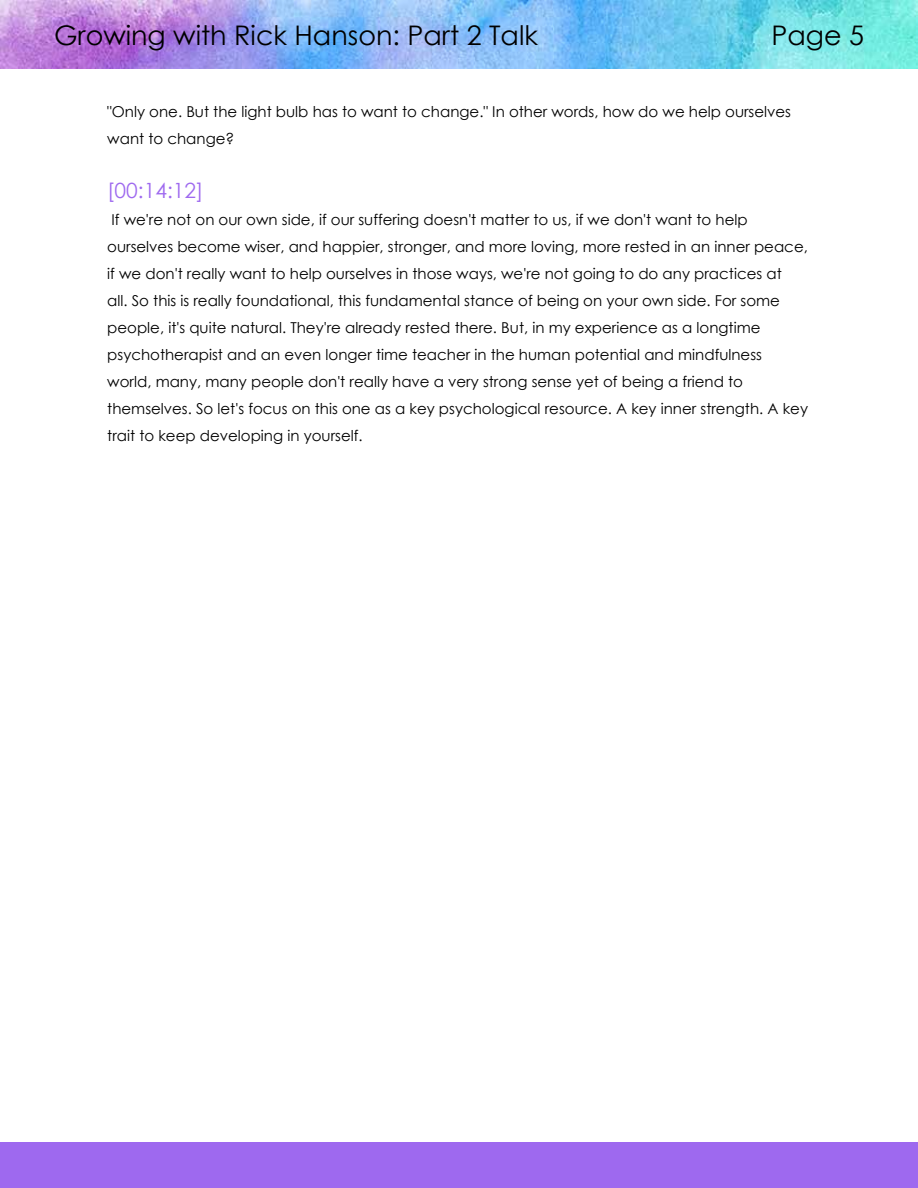
<style>
.page{position:relative;width:918px;height:1188px;background:#fff}
.page>*{position:absolute;margin:0;border:0;box-sizing:border-box;transform-origin:0 0}
.t1{font:27px "Century Gothic";color:#000}
.t2{font:21px "Century Gothic";color:#9e69ef}
.t3{font:15px/27px "Century Gothic";color:#000}
</style>
<div class="page">
<img style="left:0;top:0;width:918px;height:69px">
<div style="left:0;top:1143px;width:918px;height:45px;background:#9e69ef"></div>
<h1 class="t1" style="left:54px;top:16px;width:486px">Growing with Rick Hanson: Part 2 Talk</h1>
<h1 class="t1" style="left:771px;top:16px;width:94px">Page 5</h1>
<p class="t3" style="left:107px;top:98px;width:685px">"Only one. But the light bulb has to want to change " . In other words, how do we help ourselves want to change?</p>
<h2 class="t2" style="left:107px;top:176px;width:98px">]00:14:12[</h2>
<p class="t3" style="left:107px;top:206px;width:702px">If we r e' not on our own side if, our suffering doesn t' matter to us if, we don t' want to help ourselves become wiser, and happier, stronger, and more loving, more rested in an inner peace, if we don t' really want to help ourselves in those ways, we r e' not going to do any practices at<br>all. So this is really foundational, this fundamental stance of being on your own side. For some people s'i t, quite natural. They r e' already rested there. But in, my experience as a longtime psychotherapist and an even longer time teacher in the human potential and mindfulness world, many, many people don t' really have a very strong sense yet of being a friend to themselves. So let s' focus on this one as a key psychological resource A. key inner strength A. key trait to keep developing in yourself.</p>
</div>
